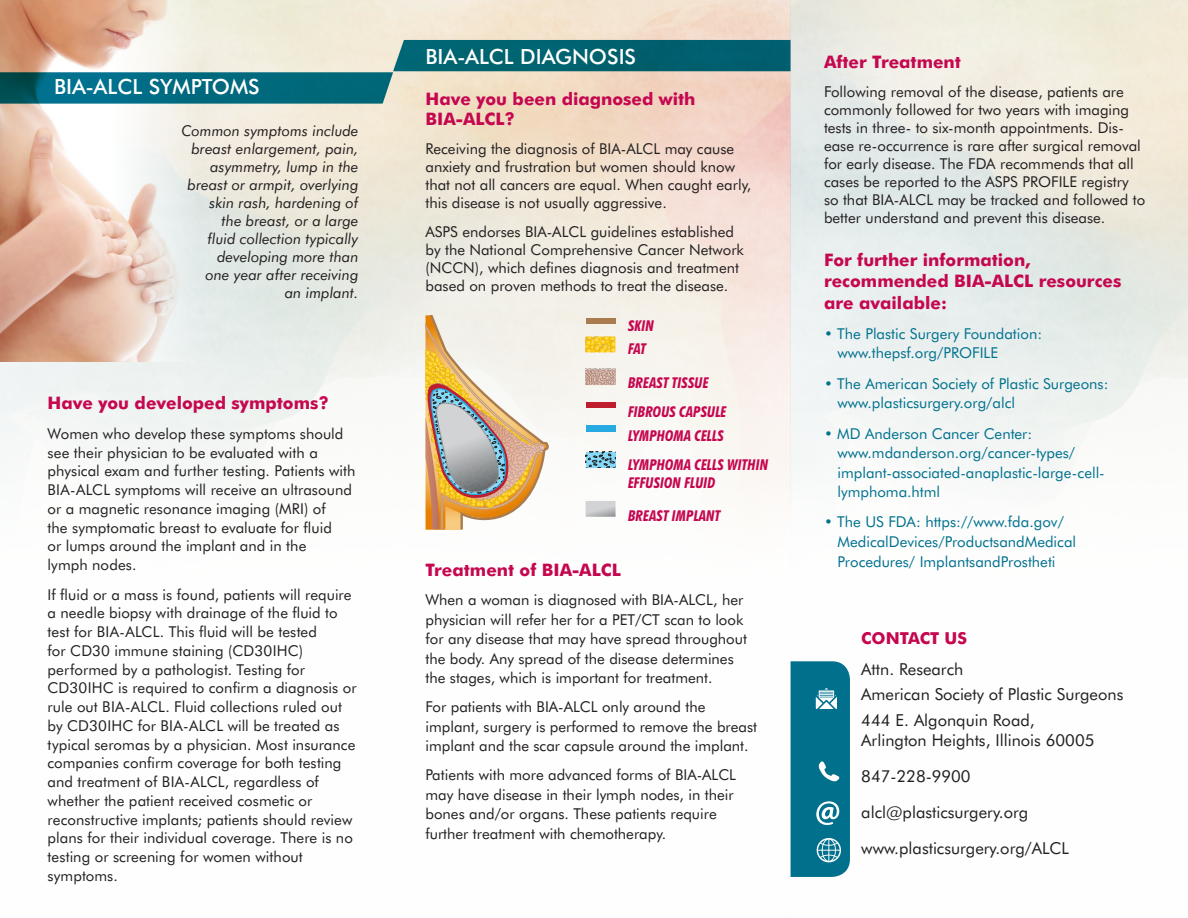
<style>
.page{position:relative;width:1188px;height:918px;background:#fff}
.page>*{position:absolute;margin:0;border:0;box-sizing:border-box;transform-origin:0 0}
.t1{font:500 21px "Futura BT";color:#fff}
.t2{font:700 17.25px/21.1px "Futura BT";color:#c50750}
.t3{font:16.5px/19.8px "Futura BT";color:#231f20}
.t4{font:700 16.5px "Futura BT";color:#c50750}
.t5{font:15px/18.8px "Futura BT";color:#231f20}
.t6{font:15px/19.5px "Futura BT";color:#00718e}
.t7{font:italic 15px/18px "Futura BT";color:#231f20;text-align:right}
.t8{font:italic 700 condensed 15px/18px "Futura BT";color:#c50750}
</style>
<div class="page">
<img style="left:0;top:0;width:1188px;height:877px">
<img style="left:0;top:0;width:238px;height:362px">
<svg style="left:0;top:40px;width:791px;height:64px"></svg>
<div style="left:586px;top:319px;width:30px;height:5px;background:#a97c50"></div>
<div style="left:586px;top:402px;width:30px;height:6px;background:#be1e2d"></div>
<div style="left:586px;top:425px;width:30px;height:6px;background:#27aae1"></div>
<svg style="left:586px;top:501px;width:30px;height:16px"></svg>
<svg style="left:586px;top:467px;width:30px;height:1px"></svg>
<svg style="left:615px;top:369px;width:1px;height:16px"></svg>
<svg style="left:585px;top:369px;width:30px;height:16px"></svg>
<svg style="left:585px;top:337px;width:30px;height:15px"></svg>
<svg style="left:586px;top:451px;width:30px;height:16px"></svg>
<svg style="left:426px;top:315px;width:126px;height:227px"></svg>
<svg style="left:791px;top:661px;width:59px;height:216px"></svg>
<p class="t1" style="left:54px;top:74px;width:207px">BIA-ALCL SYMPTOMS</p>
<p class="t7" style="left:182px;top:121px;width:178px">Common symptoms include breast enlargement, pain, asymmetry, lump in the breast or armpit, overlying skin rash, hardening of<br>the breast, or a large<br>fluid collection typically developing more than<br>one year after receiving<br>an implant.</p>
<p class="t2" style="left:48px;top:392px;width:283px">Have you developed symptoms?</p>
<p class="t5" style="left:48px;top:424px;width:310px">Women who develop these symptoms should see their physician to be evaluated with a physical exam and further testing. Patients with BIA-ALCL symptoms will receive an ultrasound or a magnetic resonance imaging (MRI) of<br>the symptomatic breast to evaluate for fluid<br>or lumps around the implant and in the<br>lymph nodes.</p>
<p class="t5" style="left:48px;top:585px;width:311px">If fluid or a mass is found, patients will require a needle biopsy with drainage of the fluid to test for BIA-ALCL. This fluid will be tested<br>for CD30 immune staining (CD30IHC) performed by a pathologist. Testing for CD30IHC is required to confirm a diagnosis or rule out BIA-ALCL. Fluid collections ruled out by CD30IHC for BIA-ALCL will be treated as typical seromas by a physician. Most insurance companies confirm coverage for both testing and treatment of BIA-ALCL, regardless of whether the patient received cosmetic or reconstructive implants; patients should review plans for their individual coverage. There is no testing or screening for women without symptoms.</p>
<p class="t1" style="left:426px;top:44px;width:212px">BIA-ALCL DIAGNOSIS</p>
<p class="t2" style="left:426px;top:88px;width:272px;line-height:20.7px">Have you been diagnosed with<br>BIA-ALCL?</p>
<p class="t5" style="left:426px;top:140px;width:327px;line-height:18px">Receiving the diagnosis of BIA-ALCL may cause anxiety and frustration but women should know that not all cancers are equal. When caught early, this disease is not usually aggressive.</p>
<p class="t5" style="left:426px;top:223px;width:320px;line-height:18px">ASPS endorses BIA-ALCL guidelines established by the National Comprehensive Cancer Network (NCCN), which defines diagnosis and treatment based on proven methods to treat the disease.</p>
<p class="t8" style="left:628px;top:317px;width:27px">SKIN</p>
<p class="t8" style="left:628px;top:340px;width:20px">FAT</p>
<p class="t8" style="left:628px;top:374px;width:82px">BREAST TISSUE</p>
<p class="t8" style="left:628px;top:402px;width:100px">FIBROUS CAPSULE</p>
<p class="t8" style="left:628px;top:427px;width:97px">LYMPHOMA CELLS</p>
<p class="t8" style="left:628px;top:455px;width:142px">LYMPHOMA CELLS WITHIN<br>EFFUSION FLUID</p>
<p class="t8" style="left:628px;top:506px;width:94px">BREAST IMPLANT</p>
<p class="t2" style="left:426px;top:559px;width:197px">Treatment of BIA-ALCL</p>
<p class="t5" style="left:426px;top:590px;width:323px;line-height:19.5px">When a woman is diagnosed with BIA-ALCL, her physician will refer her for a PET/CT scan to look for any disease that may have spread throughout the body. Any spread of the disease determines the stages, which is important for treatment.</p>
<p class="t5" style="left:426px;top:697px;width:333px;line-height:19.5px">For patients with BIA-ALCL only around the implant, surgery is performed to remove the breast implant and the scar capsule around the implant.</p>
<p class="t5" style="left:426px;top:765px;width:312px;line-height:19.5px">Patients with more advanced forms of BIA-ALCL may have disease in their lymph nodes, in their bones and/or organs. These patients require further treatment with chemotherapy.</p>
<p class="t2" style="left:824px;top:52px;width:138px">After Treatment</p>
<p class="t5" style="left:824px;top:83px;width:323px;line-height:18px">Following removal of the disease, patients are commonly followed for two years with imaging tests in three- to six-month appointments. Dis&shy;ease re-occurrence is rare after surgical removal for early disease. The FDA recommends that all cases be reported to the ASPS PROFILE registry so that BIA-ALCL may be tracked and followed to better understand and prevent this disease.</p>
<p class="t2" style="left:824px;top:249px;width:299px">For further information, recommended BIA-ALCL resources are available:</p>
<p class="t6" style="left:838px;top:324px;width:206px;text-indent:-14px">• The Plastic Surgery Foundation: www.thepsf.org/PROFILE</p>
<p class="t6" style="left:838px;top:374px;width:272px;text-indent:-14px">• The American Society of Plastic Surgeons: www.plasticsurgery.org/alcl</p>
<p class="t6" style="left:838px;top:423px;width:269px;text-indent:-14px">• MD Anderson Cancer Center: www.mdanderson.org/cancer-types/ implant-associated-anaplastic-large-cell&shy;lymphoma.html</p>
<p class="t6" style="left:838px;top:512px;width:240px;text-indent:-14px">• The US FDA: https://www.fda.gov/<br>MedicalDevices/ProductsandMedical<br>Procedures/ ImplantsandProstheti</p>
<p class="t4" style="left:861px;top:628px;width:107px">CONTACT US</p>
<p class="t3" style="left:861px;top:659px;width:104px">Attn. Research</p>
<p class="t3" style="left:861px;top:684px;width:264px">American Society of Plastic Surgeons</p>
<p class="t3" style="left:861px;top:710px;width:235px">444 E. Algonquin Road,<br>Arlington Heights, Illinois 60005</p>
<p class="t3" style="left:861px;top:766px;width:111px">847-228-9900</p>
<p class="t3" style="left:861px;top:802px;width:168px">alcl@plasticsurgery.org</p>
<p class="t3" style="left:861px;top:838px;width:209px">www.plasticsurgery.org/ALCL</p>
</div>
